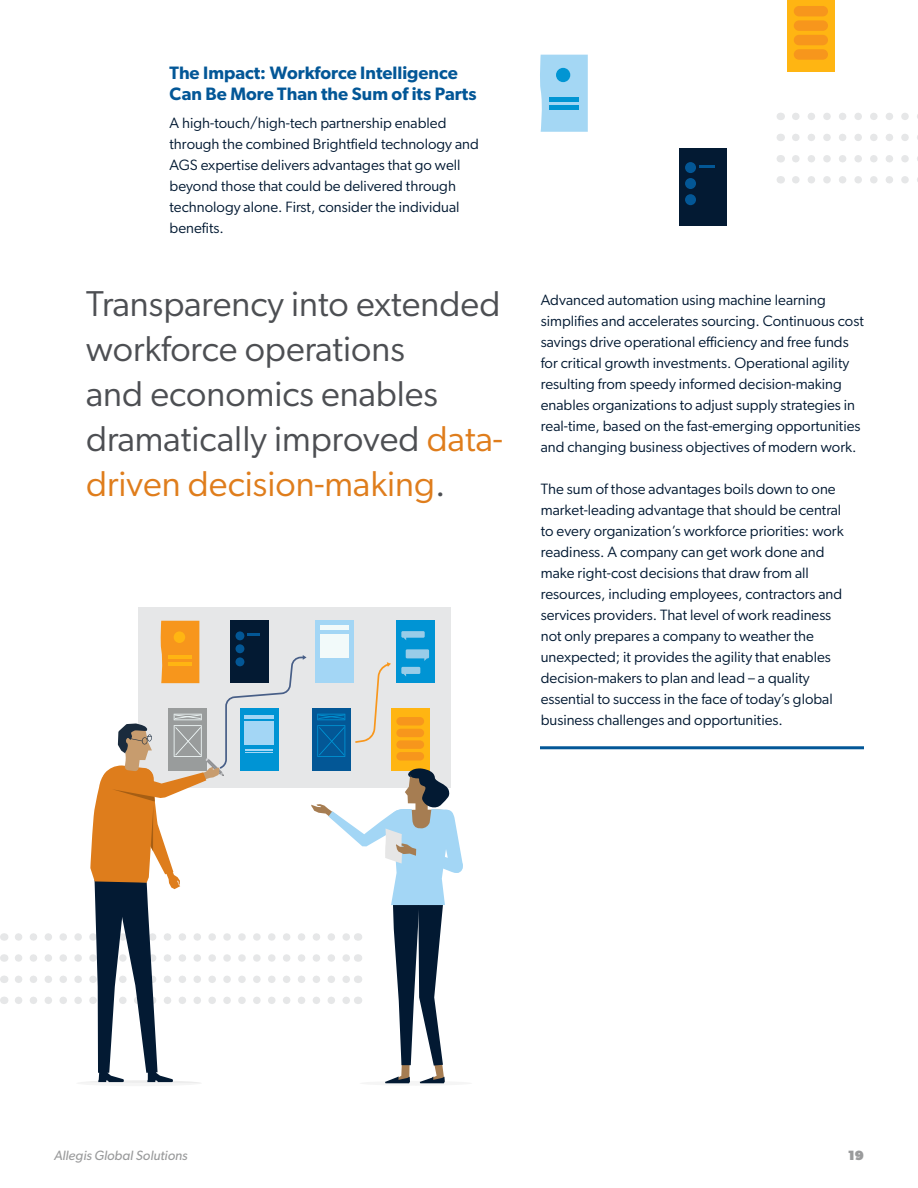
<style>
.page{position:relative;width:918px;height:1188px;background:#fff}
.page>*{position:absolute;margin:0;border:0;box-sizing:border-box;transform-origin:0 0}
.t1{font:36px/45px "Gibson";color:#4d4f53}
.t2{font:600 18px/21px "Gibson";color:#035797}
.t3{font:15px/21px "Gibson";color:#021932}
.t4{font:italic 13.5px "Gibson";color:#9a9b9c}
.t5{font:800 13.5px "Gibson";color:#9a9b9c}
.s1{color:#df7d1c}
</style>
<div class="page">
<svg style="left:796px;top:155px;width:122px;height:7px"></svg>
<svg style="left:796px;top:176px;width:122px;height:8px"></svg>
<svg style="left:796px;top:113px;width:122px;height:7px"></svg>
<svg style="left:796px;top:134px;width:122px;height:7px"></svg>
<div style="left:138px;top:608px;width:313px;height:180px;background:#e6e7e8"></div>
<hr style="left:540px;top:746px;width:324px;height:3px;background:#035797">
<div style="left:360px;top:1081px;width:112px;height:5px;background:#f5f5f5;border-radius:50%"></div>
<svg style="left:18px;top:621px;width:445px;height:463px"></svg>
<svg style="left:540px;top:55px;width:48px;height:77px;background:#a4d7f3"></svg>
<div style="left:556px;top:68px;width:14px;height:14px;background:#0195d3;border-radius:50%"></div>
<hr style="left:550px;top:97px;width:29px;height:4px;background:#0195d3">
<div style="left:550px;top:105px;width:29px;height:5px;background:#0195d3"></div>
<div style="left:679px;top:149px;width:47px;height:77px;background:#031a33"></div>
<div style="left:685px;top:162px;width:11px;height:11px;background:#035796;border-radius:50%"></div>
<div style="left:685px;top:178px;width:11px;height:11px;background:#035796;border-radius:50%"></div>
<div style="left:685px;top:194px;width:11px;height:11px;background:#035796;border-radius:50%"></div>
<hr style="left:699px;top:165px;width:16px;height:3px;background:#035796">
<div style="left:787px;top:0;width:47px;height:72px;background:#ffb512"></div>
<div style="left:794px;top:6px;width:34px;height:10px;background:#f7961c;border-radius:5px"></div>
<div style="left:794px;top:20px;width:34px;height:11px;background:#f7961c;border-radius:5px"></div>
<div style="left:794px;top:35px;width:34px;height:10px;background:#f7961c;border-radius:5px"></div>
<div style="left:794px;top:49px;width:34px;height:11px;background:#f7961c;border-radius:5px"></div>
<p class="t2" style="left:170px;top:62px;width:308px">The Impact: Workforce Intelligence<br>Can Be More Than the Sum of its Parts</p>
<p class="t3" style="left:170px;top:112px;width:311px">A high-touch/high-tech partnership enabled through the combined Brightfield technology and AGS expertise delivers advantages that go well beyond those that could be delivered through technology alone. First, consider the individual benefits.</p>
<h1 class="t1" style="left:86px;top:281px;width:418px">Transparency into extended workforce operations<br>and economics enables dramatically improved <span class="s1">data&shy;driven decision-making</span>.</h1>
<p class="t3" style="left:541px;top:289px;width:325px">Advanced automation using machine learning simplifies and accelerates sourcing. Continuous cost savings drive operational efficiency and free funds for critical growth investments. Operational agility resulting from speedy informed decision-making enables organizations to adjust supply strategies in real-time, based on the fast-emerging opportunities and changing business objectives of modern work.</p>
<p class="t3" style="left:541px;top:478px;width:304px">The sum of those advantages boils down to one market-leading advantage that should be central to every organization’s workforce priorities: work readiness. A company can get work done and make right-cost decisions that draw from all resources, including employees, contractors and services providers. That level of work readiness not only prepares a company to weather the unexpected; it provides the agility that enables decision-makers to plan and lead – a quality essential to success in the face of today’s global business challenges and opportunities.</p>
<p class="t4" style="left:54px;top:1147px;width:135px">Allegis Global Solutions</p>
<p class="t5" style="left:848px;top:1147px;width:18px">19</p>
</div>
